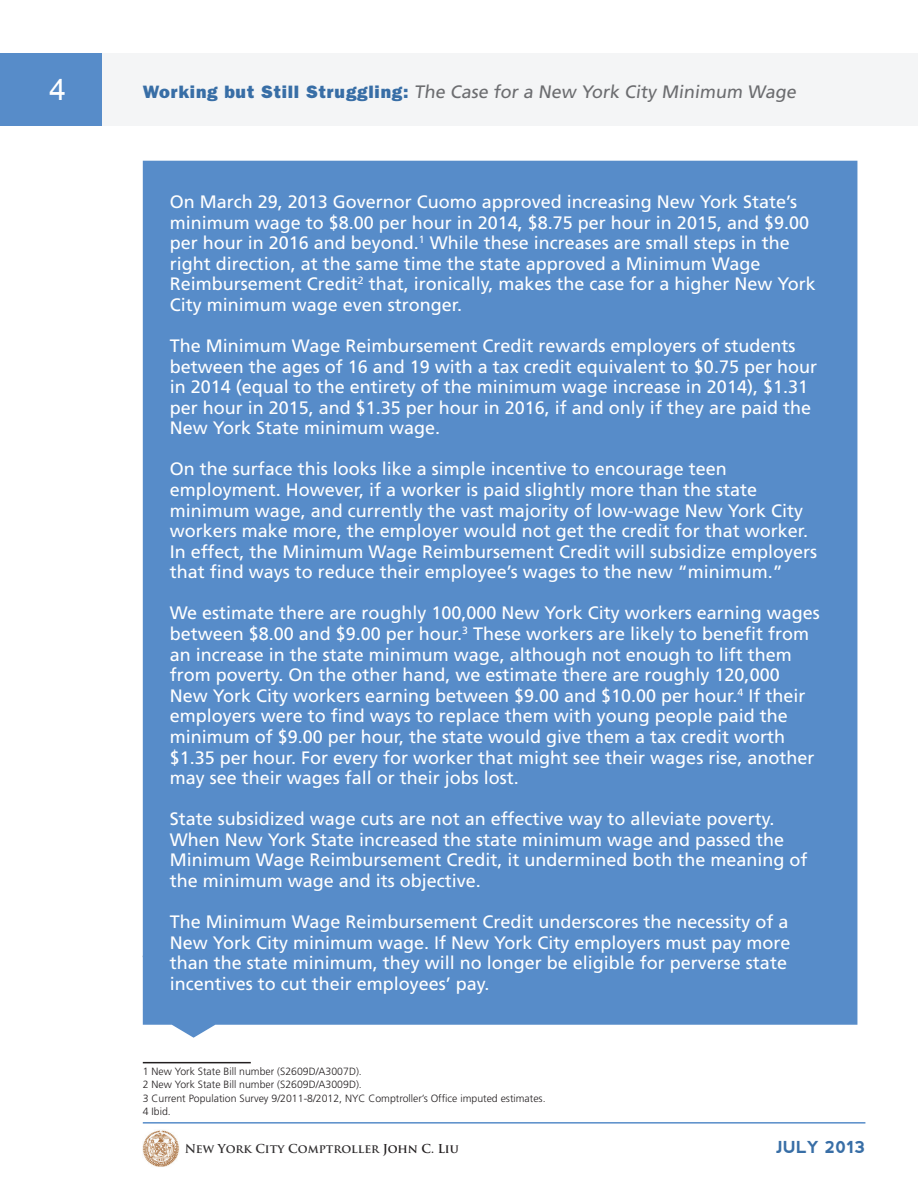
<style>
.page{position:relative;width:918px;height:1188px;background:#fff}
.page>*{position:absolute;margin:0;border:0;box-sizing:border-box;transform-origin:0 0}
.t1{font:30px "Arial";color:#fff}
.t2{font:18px/20.7px "Frutiger";color:#fff}
.t3{font:18px "Frutiger";color:#6c6d70}
.t4{font:700 16.5px "nevis";color:#386ea6}
.t5{font:700 12px "Trajan Pro";color:#312f30}
.Footnote_Style{font:300 10.5px "Frutiger";color:#231f20}
.s1{font-family:"ITC Franklin Gothic Std Hvy";color:#386ea6}
.s2{color:#231f20}
</style>
<div class="page">
<div style="left:103px;top:53px;width:815px;height:73px;background:#f4f5f6"></div>
<div style="left:0;top:53px;width:101px;height:73px;background:#578cc9"></div>
<img style="left:143px;top:1130px;width:36px;height:37px">
<hr style="left:143px;top:1122px;width:722px;height:2px;background:#578cc9">
<div style="left:143px;top:161px;width:714px;height:877px;background:#578cc9"></div>
<hr style="left:143px;top:1062px;width:108px;height:1px;background:#231f20">
<h1 class="t1" style="left:49px;top:70px;width:18px">4</h1>
<p class="t3" style="left:143px;top:81px;width:657px"><span class="s1">Wor ki ng but St i l l St r uggl i ng:</span> The Case for a New York City Minimum Wage</p>
<p class="t2" style="left:170px;top:191px;width:647px">On March 29, 2013 Governor Cuomo approved increasing New York State’s minimum wage to $8.00 per hour in 2014, $8.75 per hour in 2015, and $9.00 per hour in 2016 and beyond.<sup>1</sup> While these increases are small steps in the right direction, at the same time the state approved a Minimum Wage Reimbursement Credit<sup>2</sup> that, ironically, makes the case for a higher New York City minimum wage even stronger.</p>
<p class="t2" style="left:170px;top:335px;width:649px">The Minimum Wage Reimbursement Credit rewards employers of students between the ages of 16 and 19 with a tax credit equivalent to $0.75 per hour in 2014 (equal to the entirety of the minimum wage increase in 2014), $1.31 per hour in 2015, and $1.35 per hour in 2016, if and only if they are paid the New York State minimum wage.</p>
<p class="t2" style="left:170px;top:459px;width:649px">On the surface this looks like a simple incentive to encourage teen employment. However, if a worker is paid slightly more than the state minimum wage, and currently the vast majority of low-wage New York City workers make more, the employer would not get the credit for that worker.<br>In effect, the Minimum Wage Reimbursement Credit will subsidize employers that find ways to reduce their employee’s wages to the new “minimum.”</p>
<p class="t2" style="left:170px;top:603px;width:651px">We estimate there are roughly 100,000 New York City workers earning wages between $8.00 and $9.00 per hour.<sup>3</sup> These workers are likely to benefit from an increase in the state minimum wage, although not enough to lift them from poverty. On the other hand, we estimate there are roughly 120,000<br>New York City workers earning between $9.00 and $10.00 per hour.<sup>4</sup> If their employers were to find ways to replace them with young people paid the minimum of $9.00 per hour, the state would give them a tax credit worth $1.35 per hour. For every for worker that might see their wages rise, another may see their wages fall or their jobs lost.</p>
<p class="t2" style="left:170px;top:808px;width:639px">State subsidized wage cuts are not an effective way to alleviate poverty.<br>When New York State increased the state minimum wage and passed the Minimum Wage Reimbursement Credit, it undermined both the meaning of the minimum wage and its objective.</p>
<p class="t2" style="left:170px;top:911px;width:622px">The Minimum Wage Reimbursement Credit underscores the necessity of a New York City minimum wage. If New York City employers must pay more than the state minimum, they will no longer be eligible for perverse state incentives to cut their employees’ pay.</p>
<p class="Footnote_Style" style="left:143px;top:1065px;width:221px">1 New York State Bill number (S2609D/A3007D).</p>
<p class="Footnote_Style" style="left:143px;top:1079px;width:221px">2 New York State Bill number (S2609D/A3009D).</p>
<p class="Footnote_Style" style="left:143px;top:1092px;width:404px">3 Current Population Survey 9/2011-8/2012, NYC Comptroller’s Office imputed estimates.</p>
<p class="Footnote_Style" style="left:143px;top:1106px;width:30px">4 Ibid.</p>
<p class="t5" style="left:185px;top:1142px;width:276px">New York City Comptroller <span class="s2">John C. Liu</span></p>
<p class="t4" style="left:776px;top:1138px;width:91px">JULY 2013</p>
</div>
